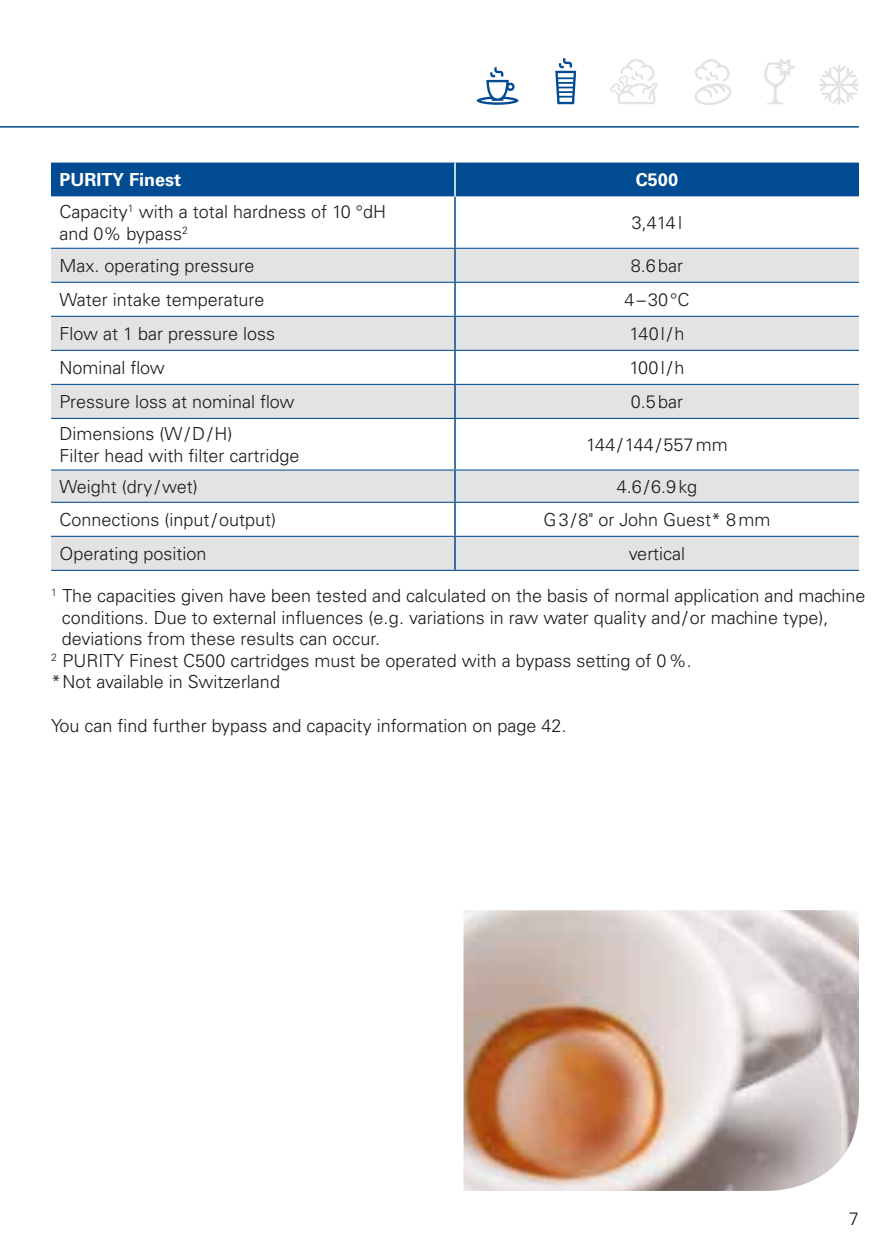
<style>
.page{position:relative;width:893px;height:1259px;background:#fff}
.page>*{position:absolute;margin:0;border:0;box-sizing:border-box;transform-origin:0 0}
.t1{font:300 18px/21.6px "Univers LT Std";color:#1a1a18}
.t2{font:700 18px "Univers LT Std";color:#fff}
.t3{font:300 18px "Univers CE";color:#1a1a18}
</style>
<div class="page">
<hr style="left:0;top:126px;width:859px;height:2px;background:#004b92">
<img style="left:463px;top:910px;width:396px;height:281px">
<svg style="left:764px;top:58px;width:32px;height:46px"></svg>
<svg style="left:819px;top:65px;width:40px;height:40px"></svg>
<svg style="left:694px;top:59px;width:38px;height:46px"></svg>
<svg style="left:477px;top:67px;width:41px;height:38px"></svg>
<svg style="left:555px;top:58px;width:21px;height:46px"></svg>
<svg style="left:610px;top:59px;width:48px;height:45px"></svg>
<div style="left:51px;top:163px;width:808px;height:34px;background:#004b92"></div>
<svg style="left:51px;top:249px;width:808px;height:321px;fill:#e3e3e3"></svg>
<hr style="left:454px;top:197px;width:2px;height:51px;background:#004b92">
<hr style="left:454px;top:249px;width:2px;height:33px;background:#004b92">
<hr style="left:454px;top:283px;width:2px;height:33px;background:#004b92">
<hr style="left:454px;top:317px;width:2px;height:33px;background:#004b92">
<hr style="left:454px;top:351px;width:2px;height:33px;background:#004b92">
<hr style="left:454px;top:385px;width:2px;height:33px;background:#004b92">
<hr style="left:454px;top:419px;width:2px;height:50px;background:#004b92">
<hr style="left:454px;top:470px;width:2px;height:32px;background:#004b92">
<hr style="left:454px;top:503px;width:2px;height:33px;background:#004b92">
<hr style="left:454px;top:537px;width:2px;height:33px;background:#004b92">
<hr style="left:454px;top:163px;width:2px;height:34px;background:#fff">
<hr style="left:51px;top:248px;width:404px;height:1px;background:#004b92">
<hr style="left:455px;top:248px;width:404px;height:1px;background:#004b92">
<hr style="left:51px;top:282px;width:404px;height:1px;background:#004b92">
<hr style="left:455px;top:282px;width:404px;height:1px;background:#004b92">
<hr style="left:51px;top:316px;width:404px;height:1px;background:#004b92">
<hr style="left:455px;top:316px;width:404px;height:1px;background:#004b92">
<hr style="left:51px;top:350px;width:404px;height:1px;background:#004b92">
<hr style="left:455px;top:350px;width:404px;height:1px;background:#004b92">
<hr style="left:51px;top:384px;width:404px;height:1px;background:#004b92">
<hr style="left:455px;top:384px;width:404px;height:1px;background:#004b92">
<hr style="left:51px;top:418px;width:404px;height:1px;background:#004b92">
<hr style="left:455px;top:418px;width:404px;height:1px;background:#004b92">
<hr style="left:51px;top:469px;width:404px;height:1px;background:#004b92">
<hr style="left:455px;top:469px;width:404px;height:1px;background:#004b92">
<hr style="left:51px;top:502px;width:404px;height:1px;background:#004b92">
<hr style="left:455px;top:502px;width:404px;height:1px;background:#004b92">
<hr style="left:51px;top:536px;width:404px;height:1px;background:#004b92">
<hr style="left:455px;top:536px;width:404px;height:1px;background:#004b92">
<hr style="left:51px;top:570px;width:404px;height:1px;background:#004b92">
<hr style="left:455px;top:570px;width:404px;height:1px;background:#004b92">
<p class="t2" style="left:60px;top:169px;width:123px">PURITY Finest</p>
<p class="t2" style="left:636px;top:169px;width:44px">C500</p>
<p class="t1" style="left:60px;top:201px;width:328px">Capacity<sup>1</sup> with a total hardness of 10 °dH and 0% bypass<sup>2</sup></p>
<p class="t1" style="left:632px;top:212px;width:52px">3,414l</p>
<p class="t1" style="left:60px;top:255px;width:197px">Max. operating pressure</p>
<p class="t1" style="left:631px;top:255px;width:54px">8.6bar</p>
<p class="t1" style="left:60px;top:289px;width:206px">Water intake temperature</p>
<p class="t1" style="left:624px;top:289px;width:66px">4–30°C</p>
<p class="t1" style="left:60px;top:323px;width:217px">Flow at 1 bar pressure loss</p>
<p class="t1" style="left:629px;top:323px;width:56px">140l/h</p>
<p class="t1" style="left:60px;top:357px;width:107px">Nominal flow</p>
<p class="t1" style="left:630px;top:357px;width:56px">100l/h</p>
<p class="t1" style="left:60px;top:391px;width:236px">Pressure loss at nominal flow</p>
<p class="t1" style="left:631px;top:391px;width:54px">0.5bar</p>
<p class="t1" style="left:60px;top:423px;width:242px">Dimensions (W/D/H)<br>Filter head with filter cartridge</p>
<p class="t3" style="left:586px;top:434px;width:143px">144 / 144 / 557 mm</p>
<p class="t1" style="left:60px;top:475px;width:140px">Weight (dry /wet)</p>
<p class="t1" style="left:617px;top:475px;width:82px">4.6/6.9kg</p>
<p class="t1" style="left:60px;top:508px;width:218px">Connections (input/output)</p>
<p class="t1" style="left:544px;top:508px;width:228px">G3/8" or John Guest* 8mm</p>
<p class="t1" style="left:60px;top:543px;width:149px">Operating position</p>
<p class="t1" style="left:629px;top:543px;width:58px">vertical</p>
<p class="t1" style="left:51px;top:585px;width:816px"><sup>1</sup> The capacities given have been tested and calculated on the basis of normal application and machine</p>
<p class="t1" style="left:62px;top:606px;width:768px">conditions. Due to external influences (e.g. variations in raw water quality and/or machine type),</p>
<p class="t1" style="left:62px;top:628px;width:320px">deviations from these results can occur.</p>
<p class="t1" style="left:51px;top:650px;width:642px"><sup>2</sup> PURITY Finest C500 cartridges must be operated with a bypass setting of 0%.</p>
<p class="t1" style="left:51px;top:671px;width:230px">*Not available in Switzerland</p>
<p class="t1" style="left:51px;top:714px;width:517px">You can find further bypass and capacity information on page 42.</p>
<p class="t1" style="left:849px;top:1208px;width:12px">7</p>
</div>
